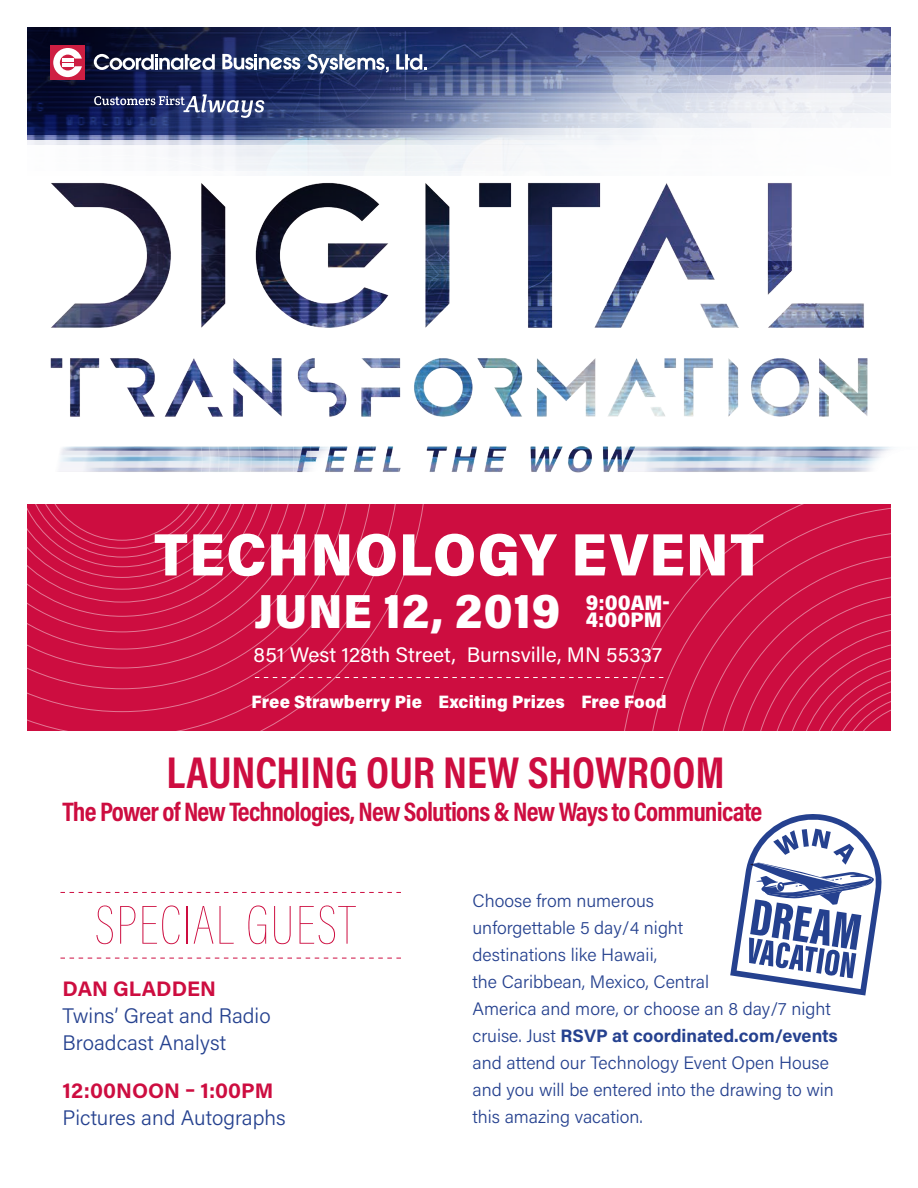
<style>
.page{position:relative;width:918px;height:1188px;background:#fff}
.page>*{position:absolute;margin:0;border:0;box-sizing:border-box;transform-origin:0 0}
.t1{font:900 60px "Acumin Pro Semi Cond";letter-spacing:.02em;color:#fff}
.t2{font:100 55.5px "Acumin Pro Cond";letter-spacing:.02em;color:#cd0d40}
.t3{font:900 48px "Acumin Pro Semi Cond";letter-spacing:.025em;color:#fff}
.t4{font:700 45px "Acumin Pro Cond";color:#cd0d40}
.t5{font:700 27px "Acumin Pro Cond";letter-spacing:-.03em;color:#cd0d40}
.t6{font:900 21.15px "Acumin Pro Semi Cond";color:#fff}
.t7{font:300 21px/27px "Acumin Pro";color:#25418f}
.t8{font:21px "Acumin Pro";color:#fff}
.t9{font:700 21px "Acumin Pro";color:#cd0d40}
.t10{font:300 18px/27px "Acumin Pro";color:#25418f}
.t11{font:900 18px "Acumin Pro Semi Cond";letter-spacing:.01em;color:#fff}
.s1{font-weight:700}
</style>
<div class="page">
<img style="left:27px;top:27px;width:864px;height:113px">
<svg style="left:27px;top:27px;width:785px;height:108px;background:#2b3667"></svg>
<svg style="left:27px;top:140px;width:191px;height:16px"></svg>
<img style="left:427px;top:260px;width:465px;height:213px">
<svg style="left:332px;top:76px;width:149px;height:18px;background:#3a497c"></svg>
<svg style="left:313px;top:94px;width:168px;height:20px;background:#49598a"></svg>
<svg style="left:293px;top:114px;width:188px;height:14px;background:#586896"></svg>
<svg style="left:481px;top:67px;width:410px;height:61px"></svg>
<svg style="left:218px;top:128px;width:673px;height:132px"></svg>
<div style="left:27px;top:504px;width:864px;height:227px;background:#cd0d40"></div>
<svg style="left:624px;top:504px;width:267px;height:227px"></svg>
<svg style="left:27px;top:156px;width:400px;height:575px"></svg>
<svg style="left:255px;top:677px;width:408px;height:1px"></svg>
<svg style="left:60px;top:958px;width:341px;height:1px"></svg>
<svg style="left:60px;top:892px;width:341px;height:1px"></svg>
<svg style="left:27px;top:171px;width:720px;height:246px"></svg>
<div style="left:50px;top:45px;width:35px;height:35px;background:#ce1e42"></div>
<svg style="left:53px;top:48px;width:29px;height:29px"></svg>
<svg style="left:94px;top:54px;width:121px;height:17px"></svg>
<svg style="left:396px;top:54px;width:31px;height:16px"></svg>
<svg style="left:307px;top:54px;width:82px;height:19px"></svg>
<svg style="left:222px;top:54px;width:78px;height:16px"></svg>
<svg style="left:94px;top:94px;width:170px;height:24px;background:#45507f"></svg>
<svg style="left:730px;top:814px;width:152px;height:182px"></svg>
<h1 class="t1" style="left:154px;top:512px;width:612px">TECHNOLOGY EVENT</h1>
<h3 class="t3" style="left:254px;top:578px;width:308px">JUNE 12, 2019</h3>
<p class="t6" style="left:586px;top:587px;width:85px">9:00AM-</p>
<p class="t6" style="left:586px;top:605px;width:77px">4:00PM</p>
<p class="t8" style="left:254px;top:640px;width:410px">851 West 128th Street, Burnsville, MN 55337</p>
<p class="t11" style="left:252px;top:689px;width:417px">Free Strawberry Pie Exciting Prizes Free Food</p>
<h3 class="t4" style="left:166px;top:742px;width:560px">LAUNCHING OUR NEW SHOWROOM</h3>
<h3 class="t5" style="left:63px;top:794px;width:701px">The Power of New Technologies, New Solutions &amp; New Ways to Communicate</h3>
<h2 class="t2" style="left:95px;top:891px;width:262px">SPECIAL GUEST</h2>
<p class="t9" style="left:63px;top:974px;width:155px">DAN GLADDEN</p>
<p class="t7" style="left:63px;top:1001px;width:210px">Twins’ Great and Radio<br>Broadcast Analyst</p>
<p class="t9" style="left:63px;top:1075px;width:212px">12:00NOON – 1:00PM</p>
<p class="t7" style="left:63px;top:1103px;width:225px">Pictures and Autographs</p>
<p class="t10" style="left:472px;top:887px;width:367px">Choose from numerous<br>unforgettable 5 day/4 night<br>destinations like Hawaii,<br>the Caribbean, Mexico, Central<br>America and more, or choose an 8 day/7 night cruise. Just <span class="s1">RSVP at coordinated.com/events </span>and attend our Technology Event Open House and you will be entered into the drawing to win this amazing vacation.</p>
</div>
